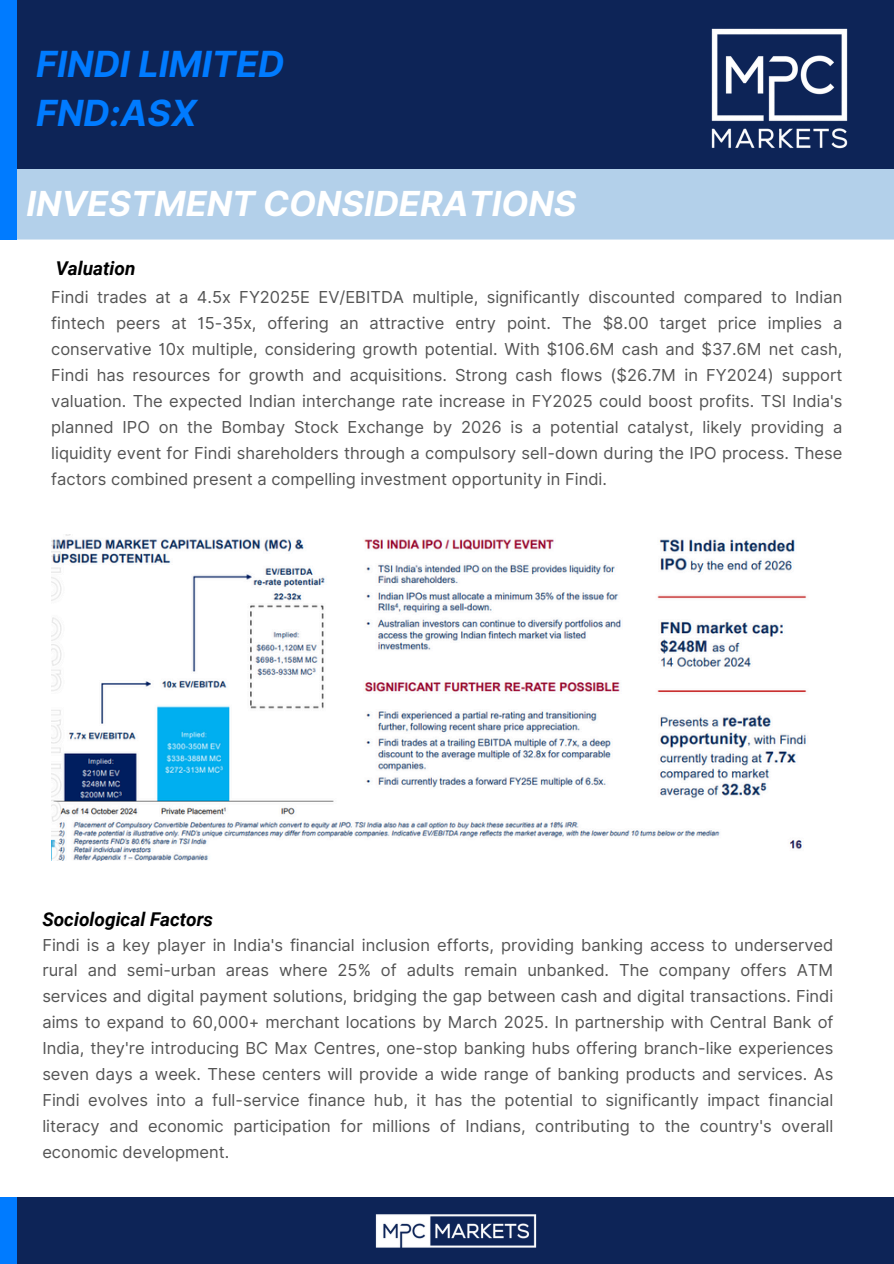
<style>
.page{position:relative;width:894px;height:1264px;background:#fff}
.page>*{position:absolute;margin:0;border:0;box-sizing:border-box;transform-origin:0 0}
.t1{font:italic 700 36px/49.5px "Inter";color:#007bff}
.t2{font:italic 700 34.5px "Inter";color:#fff}
.t3{font:italic 700 19.05px "Roboto";color:#000}
.t4{font:16.5px/25.8px "Inter";color:#545454;text-align:justify}
</style>
<div class="page">
<div style="left:0;top:1197px;width:893px;height:66px;background:#0d2457"></div>
<div style="left:0;top:1197px;width:17px;height:66px;background:#007bff"></div>
<img style="left:375px;top:1214px;width:162px;height:34px">
<div style="left:17px;top:168px;width:876px;height:71px;background:#b3d0ea"></div>
<div style="left:0;top:0;width:893px;height:168px;background:#0d2457"></div>
<div style="left:0;top:0;width:17px;height:239px;background:#007bff"></div>
<img style="left:711px;top:28px;width:137px;height:121px">
<img style="left:51px;top:534px;width:756px;height:326px">
<p class="t1" style="left:36px;top:39px;width:250px">FINDI LIMITED<br>FND:ASX</p>
<p class="t2" style="left:26px;top:183px;width:551px">INVESTMENT CONSIDERATIONS</p>
<p class="t3" style="left:56px;top:257px;width:81px">Valuation</p>
<h2 class="t4" style="left:51px;top:284px;width:792px">Findi trades at a 4.5x FY2025E EV/EBITDA multiple, significantly discounted compared to Indian fintech peers at 15-35x, offering an attractive entry point. The $8.00 target price implies a conservative 10x multiple, considering growth potential. With $106.6M cash and $37.6M net cash, Findi has resources for growth and acquisitions. Strong cash flows ($26.7M in FY2024) support valuation. The expected Indian interchange rate increase in FY2025 could boost profits. TSI India's planned IPO on the Bombay Stock Exchange by 2026 is a potential catalyst, likely providing a liquidity event for Findi shareholders through a compulsory sell-down during the IPO process. These factors combined present a compelling investment opportunity in Findi.</h2>
<h2 class="t3" style="left:42px;top:908px;width:172px">Sociological Factors</h2>
<h1 class="t4" style="left:42px;top:931px;width:792px">Findi is a key player in India's financial inclusion efforts, providing banking access to underserved rural and semi-urban areas where 25% of adults remain unbanked. The company offers ATM services and digital payment solutions, bridging the gap between cash and digital transactions. Findi aims to expand to 60,000+ merchant locations by March 2025. In partnership with Central Bank of India, they're introducing BC Max Centres, one-stop banking hubs offering branch-like experiences seven days a week. These centers will provide a wide range of banking products and services. As Findi evolves into a full-service finance hub, it has the potential to significantly impact financial literacy and economic participation for millions of Indians, contributing to the country's overall economic development.</h1>
</div>
